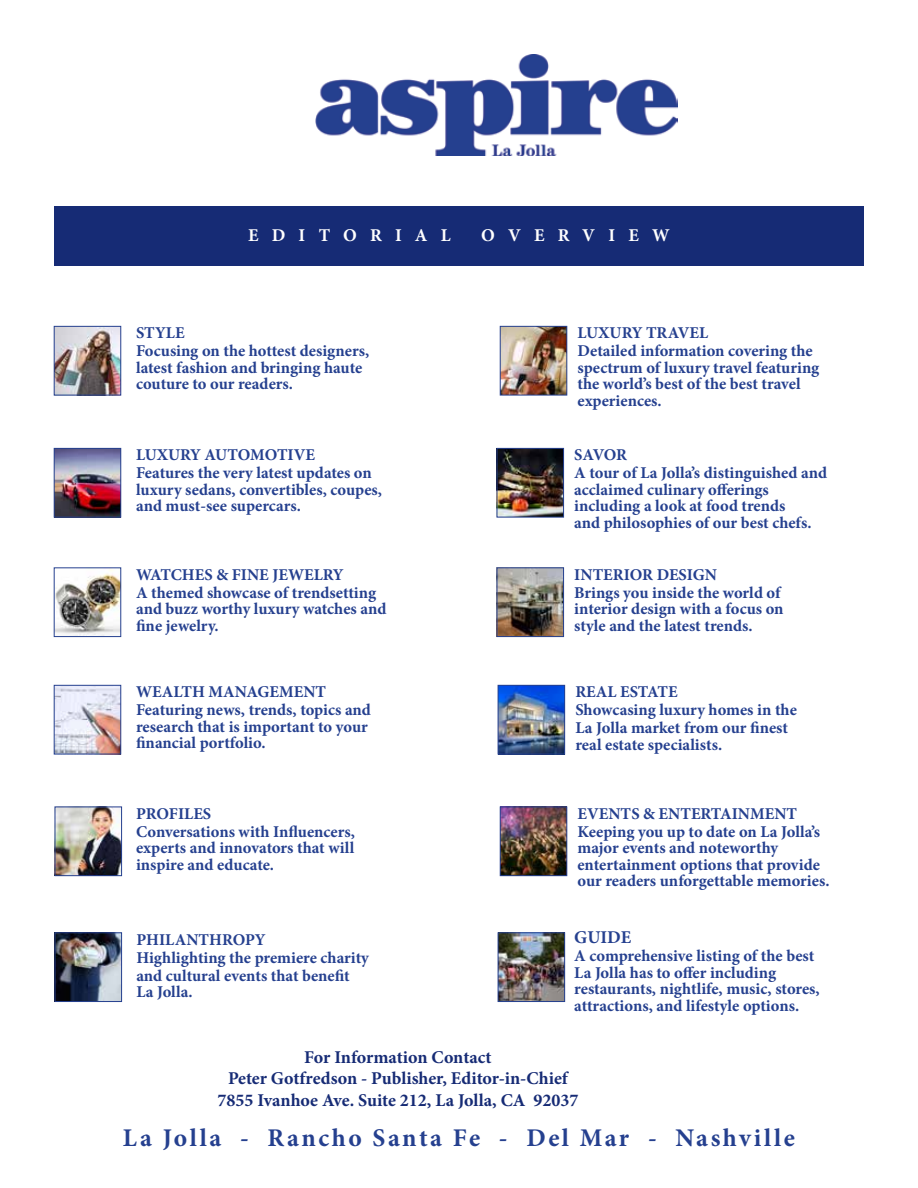
<style>
.page{position:relative;width:918px;height:1188px;background:#fff}
.page>*{position:absolute;margin:0;border:0;box-sizing:border-box;transform-origin:0 0}
.t1{font:700 25.5px "Minion Pro";letter-spacing:.1em;color:#25408f}
.t2{font:700 18px/21.6px "Minion Pro";color:#162b75;text-align:center}
.t3{font:700 18px "Minion Pro";letter-spacing:.74em;color:#fff}
.t4{font:700 18px "Minion Pro";color:#25408f}
.t5{font:700 16.5px/16.5px "Minion Pro";color:#25408f}
</style>
<div class="page">
<img style="left:56px;top:328px;width:63px;height:65px">
<div style="left:54px;top:326px;width:67px;height:69px;border:1px solid #25408f"></div>
<div style="left:54px;top:206px;width:810px;height:59px;background:#162b75"></div>
<img style="left:500px;top:687px;width:63px;height:65px">
<div style="left:498px;top:685px;width:67px;height:69px;border:1px solid #25408f"></div>
<img style="left:499px;top:570px;width:63px;height:65px">
<div style="left:497px;top:568px;width:67px;height:69px;border:1px solid #25408f"></div>
<img style="left:499px;top:450px;width:63px;height:65px">
<div style="left:497px;top:448px;width:67px;height:69px;border:1px solid #25408f"></div>
<img style="left:502px;top:328px;width:63px;height:65px">
<div style="left:500px;top:326px;width:67px;height:69px;border:1px solid #25408f"></div>
<img style="left:57px;top:809px;width:63px;height:65px">
<div style="left:55px;top:807px;width:67px;height:69px;border:1px solid #25408f"></div>
<img style="left:56px;top:687px;width:63px;height:65px">
<div style="left:54px;top:685px;width:67px;height:69px;border:1px solid #25408f"></div>
<img style="left:56px;top:570px;width:63px;height:65px">
<div style="left:54px;top:568px;width:67px;height:69px;border:1px solid #25408f"></div>
<img style="left:56px;top:450px;width:63px;height:65px">
<div style="left:54px;top:448px;width:67px;height:69px;border:1px solid #25408f"></div>
<img style="left:57px;top:935px;width:63px;height:65px">
<div style="left:55px;top:933px;width:67px;height:69px;border:1px solid #25408f"></div>
<img style="left:502px;top:809px;width:63px;height:65px">
<div style="left:500px;top:807px;width:67px;height:69px;border:1px solid #25408f"></div>
<img style="left:500px;top:935px;width:63px;height:65px">
<div style="left:498px;top:933px;width:67px;height:69px;border:1px solid #25408f"></div>
<img style="left:316px;top:54px;width:362px;height:102px">
<p class="t3" style="left:248px;top:222px;width:204px">EDITORIAL</p>
<p class="t3" style="left:481px;top:222px;width:190px">OVERVIEW</p>
<p class="t5" style="left:136px;top:324px;width:235px;line-height:18px">STYLE<br>Focusing on the hottest designers,</p>
<p class="t5" style="left:136px;top:359px;width:228px">latest fashion and bringing haute couture to our readers.</p>
<p class="t5" style="left:136px;top:446px;width:237px;line-height:18px">LUXURY AUTOMOTIVE<br>Features the very latest updates on</p>
<p class="t5" style="left:136px;top:481px;width:248px">luxury sedans, convertibles, coupes, and must-see supercars.</p>
<p class="t5" style="left:136px;top:565px;width:242px;line-height:18px">WATCHES &amp; FINE JEWELRY<br>A themed showcase of trendsetting</p>
<p class="t5" style="left:136px;top:600px;width:252px">and buzz worthy luxury watches and fine jewelry.</p>
<p class="t5" style="left:136px;top:683px;width:236px;line-height:18px">WEALTH MANAGEMENT<br>Featuring news, trends, topics and</p>
<p class="t5" style="left:136px;top:718px;width:233px">research that is important to your financial portfolio.</p>
<p class="t5" style="left:136px;top:804px;width:220px;line-height:18px">PROFILES<br>Conversations with Influencers,</p>
<p class="t5" style="left:136px;top:840px;width:220px">experts and innovators that will inspire and educate.</p>
<p class="t5" style="left:136px;top:930px;width:234px;line-height:18px">PHILANTHROPY<br>Highlighting the premiere charity and cultural events that benefit</p>
<p class="t5" style="left:136px;top:983px;width:58px">La Jolla.</p>
<p class="t5" style="left:578px;top:324px;width:237px;line-height:18px">LUXURY TRAVEL<br>Detailed information covering the</p>
<p class="t5" style="left:578px;top:359px;width:243px">spectrum of luxury travel featuring the world’s best of the best travel experiences.</p>
<p class="t5" style="left:574px;top:446px;width:254px;line-height:18px">SAVOR<br>A tour of La Jolla’s distinguished and</p>
<p class="t5" style="left:574px;top:481px;width:239px">acclaimed culinary offerings including a look at food trends and philosophies of our best chefs.</p>
<p class="t5" style="left:574px;top:565px;width:208px;line-height:18px">INTERIOR DESIGN<br>Brings you inside the world of</p>
<p class="t5" style="left:574px;top:600px;width:211px">interior design with a focus on style and the latest trends.</p>
<p class="t5" style="left:575px;top:683px;width:223px;line-height:18px">REAL ESTATE<br>Showcasing luxury homes in the<br>La Jolla market from our finest</p>
<p class="t5" style="left:575px;top:736px;width:148px">real estate specialists.</p>
<p class="t5" style="left:578px;top:804px;width:244px;line-height:18px">EVENTS &amp; ENTERTAINMENT<br>Keeping you up to date on La Jolla’s</p>
<p class="t5" style="left:578px;top:840px;width:254px">major events and noteworthy entertainment options that provide our readers unforgettable memories.</p>
<p class="t4" style="left:574px;top:925px;width:58px">GUIDE</p>
<p class="t5" style="left:574px;top:948px;width:247px">A comprehensive listing of the best La Jolla has to offer including restaurants, nightlife, music, stores, attractions, and lifestyle options.</p>
<p class="t2" style="left:218px;top:1046px;width:362px">For Information Contact<br>Peter Gotfredson - Publisher, Editor-in-Chief<br>7855 Ivanhoe Ave. Suite 212, La Jolla, CA 92037</p>
<h1 class="t1" style="left:123px;top:1120px;width:674px">La Jolla - Rancho Santa Fe - Del Mar - Nashville</h1>
</div>
